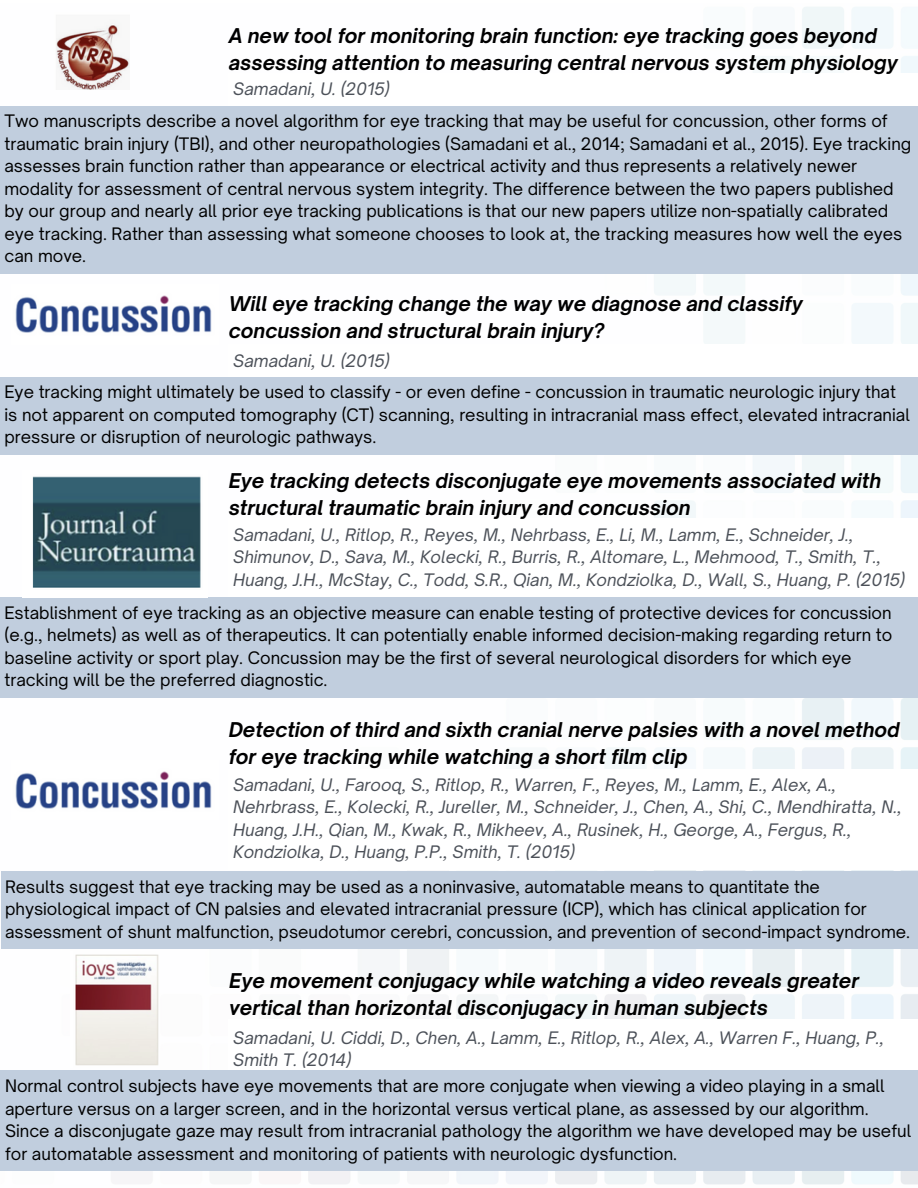
<style>
.page{position:relative;width:918px;height:1188px;background:#fff}
.page>*{position:absolute;margin:0;border:0;box-sizing:border-box;transform-origin:0 0}
.t1{font:italic 700 19.5px/27px "Open Sauce One";color:#000}
.t2{font:16.5px/22.5px "Open Sauce One";color:#000}
.t3{font:italic 16.5px/22.5px "Open Sauce One";color:#4c5159}
</style>
<div class="page">
<div style="left:0;top:106px;width:918px;height:167px;background:#c1cede"></div>
<div style="left:0;top:597px;width:918px;height:101px;background:#c1cede"></div>
<div style="left:1px;top:871px;width:917px;height:78px;background:#c1cede"></div>
<img style="left:55px;top:14px;width:75px;height:75px">
<img style="left:23px;top:476px;width:184px;height:122px">
<img style="left:15px;top:771px;width:197px;height:38px">
<div style="left:1px;top:1071px;width:917px;height:100px;background:#c1cede"></div>
<div style="left:0;top:377px;width:918px;height:78px;background:#c1cede"></div>
<img style="left:15px;top:295px;width:197px;height:38px">
<img style="left:75px;top:954px;width:84px;height:112px">
<h1 class="t1" style="left:229px;top:22px;width:671px">A new tool for monitoring brain function: eye tracking goes beyond assessing attention to measuring central nervous system physiology</h1>
<p class="t3" style="left:233px;top:77px;width:158px">Samadani, U. (2015)</p>
<p class="t2" style="left:4px;top:110px;width:908px">Two manuscripts describe a novel algorithm for eye tracking that may be useful for concussion, other forms of traumatic brain injury (TBI), and other neuropathologies (Samadani et al., 2014; Samadani et al., 2015). Eye tracking assesses brain function rather than appearance or electrical activity and thus represents a relatively newer modality for assessment of central nervous system integrity. The difference between the two papers published by our group and nearly all prior eye tracking publications is that our new papers utilize non-spatially calibrated eye tracking. Rather than assessing what someone chooses to look at, the tracking measures how well the eyes can move.</p>
<p class="t1" style="left:229px;top:290px;width:575px">Will eye tracking change the way we diagnose and classify concussion and structural brain injury?</p>
<h1 class="t3" style="left:233px;top:349px;width:158px">Samadani, U. (2015)</h1>
<p class="t2" style="left:4px;top:381px;width:907px">Eye tracking might ultimately be used to classify - or even define - concussion in traumatic neurologic injury that is not apparent on computed tomography (CT) scanning, resulting in intracranial mass effect, elevated intracranial pressure or disruption of neurologic pathways.</p>
<p class="t1" style="left:229px;top:467px;width:654px">Eye tracking detects disconjugate eye movements associated with structural traumatic brain injury and concussion</p>
<h1 class="t3" style="left:233px;top:523px;width:673px">Samadani, U., Ritlop, R., Reyes, M., Nehrbass, E., Li, M., Lamm, E., Schneider, J.,<br>Shimunov, D., Sava, M., Kolecki, R., Burris, R., Altomare, L., Mehmood, T., Smith, T.,<br>Huang, J.H., McStay, C., Todd, S.R., Qian, M., Kondziolka, D., Wall, S., Huang, P. (2015)</h1>
<p class="t2" style="left:4px;top:601px;width:889px">Establishment of eye tracking as an objective measure can enable testing of protective devices for concussion (e.g., helmets) as well as of therapeutics. It can potentially enable informed decision-making regarding return to baseline activity or sport play. Concussion may be the first of several neurological disorders for which eye tracking will be the preferred diagnostic.</p>
<p class="t1" style="left:229px;top:716px;width:672px">Detection of third and sixth cranial nerve palsies with a novel method for eye tracking while watching a short film clip</p>
<p class="t3" style="left:233px;top:773px;width:670px">Samadani, U., Farooq, S., Ritlop, R., Warren, F., Reyes, M., Lamm, E., Alex, A., Nehrbrass, E., Kolecki, R., Jureller, M., Schneider, J., Chen, A., Shi, C., Mendhiratta, N., Huang, J.H., Qian, M., Kwak, R., Mikheev, A., Rusinek, H., George, A., Fergus, R., Kondziolka, D., Huang, P.P., Smith, T. (2015)</p>
<h1 class="t2" style="left:5px;top:875px;width:907px">Results suggest that eye tracking may be used as a noninvasive, automatable means to quantitate the physiological impact of CN palsies and elevated intracranial pressure (ICP), which has clinical application for assessment of shunt malfunction, pseudotumor cerebri, concussion, and prevention of second-impact syndrome.</h1>
<p class="t1" style="left:229px;top:967px;width:631px">Eye movement conjugacy while watching a video reveals greater vertical than horizontal disconjugacy in human subjects</p>
<p class="t3" style="left:233px;top:1026px;width:653px">Samadani, U. Ciddi, D., Chen, A., Lamm, E., Ritlop, R., Alex, A., Warren F., Huang, P.,<br>Smith T. (2014)</p>
<p class="t2" style="left:5px;top:1075px;width:908px">Normal control subjects have eye movements that are more conjugate when viewing a video playing in a small aperture versus on a larger screen, and in the horizontal versus vertical plane, as assessed by our algorithm.<br>Since a disconjugate gaze may result from intracranial pathology the algorithm we have developed may be useful for automatable assessment and monitoring of patients with neurologic dysfunction.</p>
</div>
